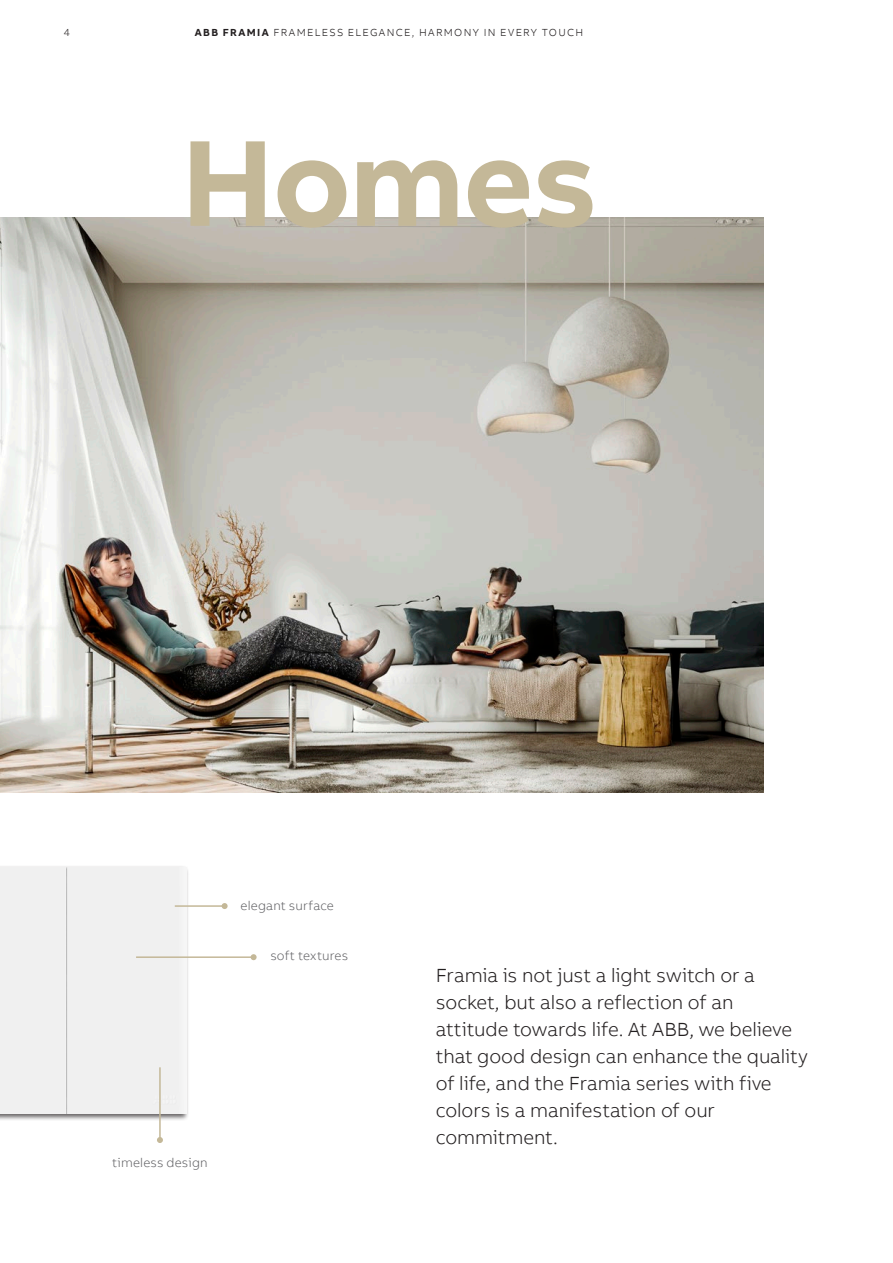
<style>
.page{position:relative;width:893px;height:1263px;background:#fff}
.page>*{position:absolute;margin:0;border:0;box-sizing:border-box;transform-origin:0 0}
.t1{font:700 126px "AB Bvoice";letter-spacing:-.01em;color:#c4b898}
.t2{font:300 19.5px/27px "AB Bvoice";letter-spacing:-.005em;color:#231f20}
.t3{font:300 12.75px "AB Bvoice";letter-spacing:.01em;color:#636366}
.t4{font:300 10.5px "AB Bvoice";letter-spacing:.12em;color:#231f20}
.s1{font-weight:700}
</style>
<div class="page">
<img style="left:0;top:218px;width:764px;height:575px">
<div style="left:0;top:865px;width:189px;height:256px;background:#231f20;opacity:.7"></div>
<div style="left:0;top:868px;width:187px;height:245px;background:#f0f0f0"></div>
<hr style="left:175px;top:905px;width:50px;height:2px;background:#c4b898">
<svg style="left:222px;top:903px;width:6px;height:6px"></svg>
<hr style="left:136px;top:956px;width:118px;height:2px;background:#c4b898">
<svg style="left:251px;top:954px;width:6px;height:6px"></svg>
<hr style="left:159px;top:1067px;width:2px;height:73px;background:#c4b898">
<svg style="left:157px;top:1137px;width:6px;height:6px"></svg>
<p class="t4" style="left:64px;top:26px;width:8px">4</p>
<p class="t4" style="left:195px;top:26px;width:390px"><span class="s1">ABB FRAMIA</span> FRAMELESS ELEGANCE, HARMONY IN EVERY TOUCH</p>
<h1 class="t1" style="left:181px;top:103px;width:419px">Homes</h1>
<p class="t3" style="left:241px;top:898px;width:95px">elegant surface</p>
<p class="t3" style="left:270px;top:948px;width:79px">soft textures</p>
<p class="t3" style="left:112px;top:1155px;width:97px">timeless design</p>
<p class="t2" style="left:436px;top:962px;width:373px">Framia is not just a light switch or a socket, but also a reflection of an attitude towards life. At ABB, we believe that good design can enhance the quality of life, and the Framia series with five colors is a manifestation of our commitment.</p>
</div>
